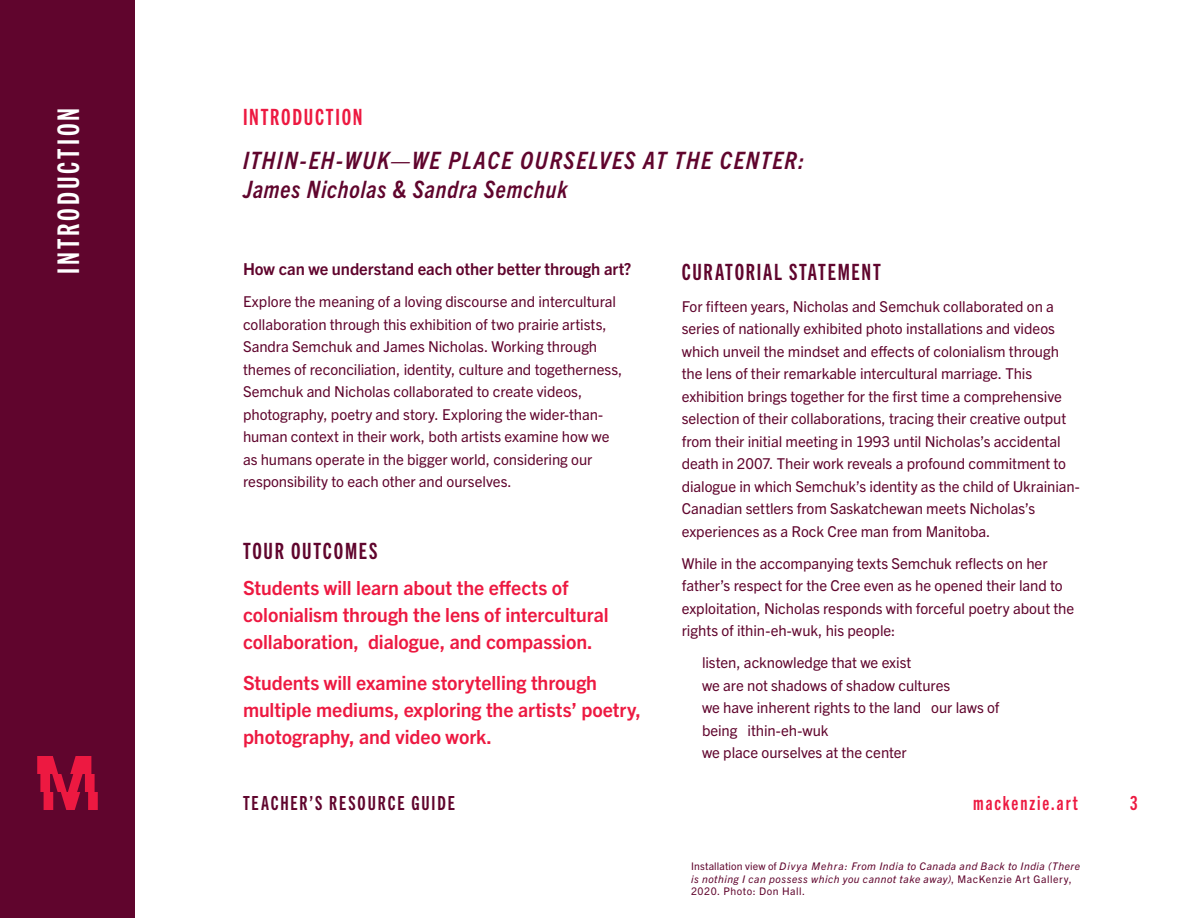
<style>
.page{position:relative;width:1188px;height:918px;background:#fff}
.page>*{position:absolute;margin:0;border:0;box-sizing:border-box;transform-origin:0 0}
.t1{font:30px "Trade Gothic Next LT Pro Bd Cm";letter-spacing:.095em;color:#fff}
.t2{font:italic 700 condensed 24px/28.8px "Trade Gothic Next LT Pro";letter-spacing:.05em;color:#60052d}
.t3{font:22.5px "Trade Gothic Next LT Pro Bd Cm";letter-spacing:.075em;color:#60052d}
.t4{font:22.5px "Trade Gothic Next LT Pro Bd Cm";letter-spacing:.075em;color:#ed1941}
.t5{font:700 19.5px/27px "Trade Gothic Next LT Pro";letter-spacing:-.005em;color:#ed1941}
.t6{font:19.5px "Trade Gothic Next LT Pro Bd Cm";letter-spacing:.095em;color:#60052d}
.t7{font:19.5px "Trade Gothic Next LT Pro Bd Cm";letter-spacing:.1em;color:#ed1941}
.t8{font:700 16.5px "Trade Gothic Next LT Pro";letter-spacing:-.005em;color:#60052d}
.t9{font:15px/22.5px "Trade Gothic Next LT Pro";letter-spacing:-.005em;color:#60052d}
.t10{font:italic 10.5px/12.6px "Trade Gothic Next LT Pro";letter-spacing:.045em;color:#60052d}
.s1{font-style:normal}
</style>
<div class="page">
<div style="left:0;top:0;width:135px;height:918px;background:#60052d"></div>
<svg style="left:37px;top:756px;width:61px;height:54px"></svg>
<h1 class="t1" style="left:48px;top:274px;width:167px;rotate:-90deg">INTRODUCTION</h1>
<h3 class="t4" style="left:243px;top:102px;width:121px">INTRODUCTION</h3>
<h2 class="t2" style="left:243px;top:144px;width:563px">ITHIN-EH-WUK—WE PLACE OURSELVES AT THE CENTER:<br>James Nicholas &amp; Sandra Semchuk</h2>
<p class="t8" style="left:243px;top:258px;width:390px">How can we understand each other better through art?</p>
<p class="t9" style="left:243px;top:289px;width:381px">Explore the meaning of a loving discourse and intercultural collaboration through this exhibition of two prairie artists, Sandra Semchuk and James Nicholas. Working through themes of reconciliation, identity, culture and togetherness, Semchuk and Nicholas collaborated to create videos, photography, poetry and story. Exploring the wider-than&shy;human context in their work, both artists examine how we as humans operate in the bigger world, considering our responsibility to each other and ourselves.</p>
<h3 class="t3" style="left:243px;top:535px;width:136px">TOUR OUTCOMES</h3>
<h3 class="t5" style="left:243px;top:573px;width:367px">Students will learn about the effects of colonialism through the lens of intercultural collaboration, dialogue, and compassion.</h3>
<h3 class="t5" style="left:243px;top:668px;width:400px">Students will examine storytelling through multiple mediums, exploring the artists’ poetry, photography, and video work.</h3>
<h3 class="t3" style="left:682px;top:257px;width:201px">CURATORIAL STATEMENT</h3>
<p class="t9" style="left:682px;top:294px;width:400px">For fifteen years, Nicholas and Semchuk collaborated on a series of nationally exhibited photo installations and videos which unveil the mindset and effects of colonialism through the lens of their remarkable intercultural marriage. This exhibition brings together for the first time a comprehensive selection of their collaborations, tracing their creative output from their initial meeting in 1993 until Nicholas’s accidental death in 2007. Their work reveals a profound commitment to dialogue in which Semchuk’s identity as the child of Ukrainian-Canadian settlers from Saskatchewan meets Nicholas’s experiences as a Rock Cree man from Manitoba.</p>
<p class="t9" style="left:682px;top:551px;width:394px">While in the accompanying texts Semchuk reflects on her father’s respect for the Cree even as he opened their land to exploitation, Nicholas responds with forceful poetry about the rights of ithin-eh-wuk, his people:</p>
<p class="t9" style="left:702px;top:650px;width:299px">listen, acknowledge that we exist<br>we are not shadows of shadow cultures<br>we have inherent rights to the land our laws of being ithin-eh-wuk<br>we place ourselves at the center</p>
<h3 class="t6" style="left:243px;top:790px;width:213px">TEACHER’S RESOURCE GUIDE</h3>
<h3 class="t7" style="left:973px;top:790px;width:106px">mackenzie.art</h3>
<h3 class="t7" style="left:1130px;top:790px;width:9px">3</h3>
<p class="t10" style="left:691px;top:859px;width:390px"><span class="s1">Installation view of</span> Divya Mehra: From India to Canada and Back to India (There is nothing I can possess which you cannot take away)<span class="s1">, MacKenzie Art Gallery,<br>2020. Photo: Don Hall.</span></p>
</div>
